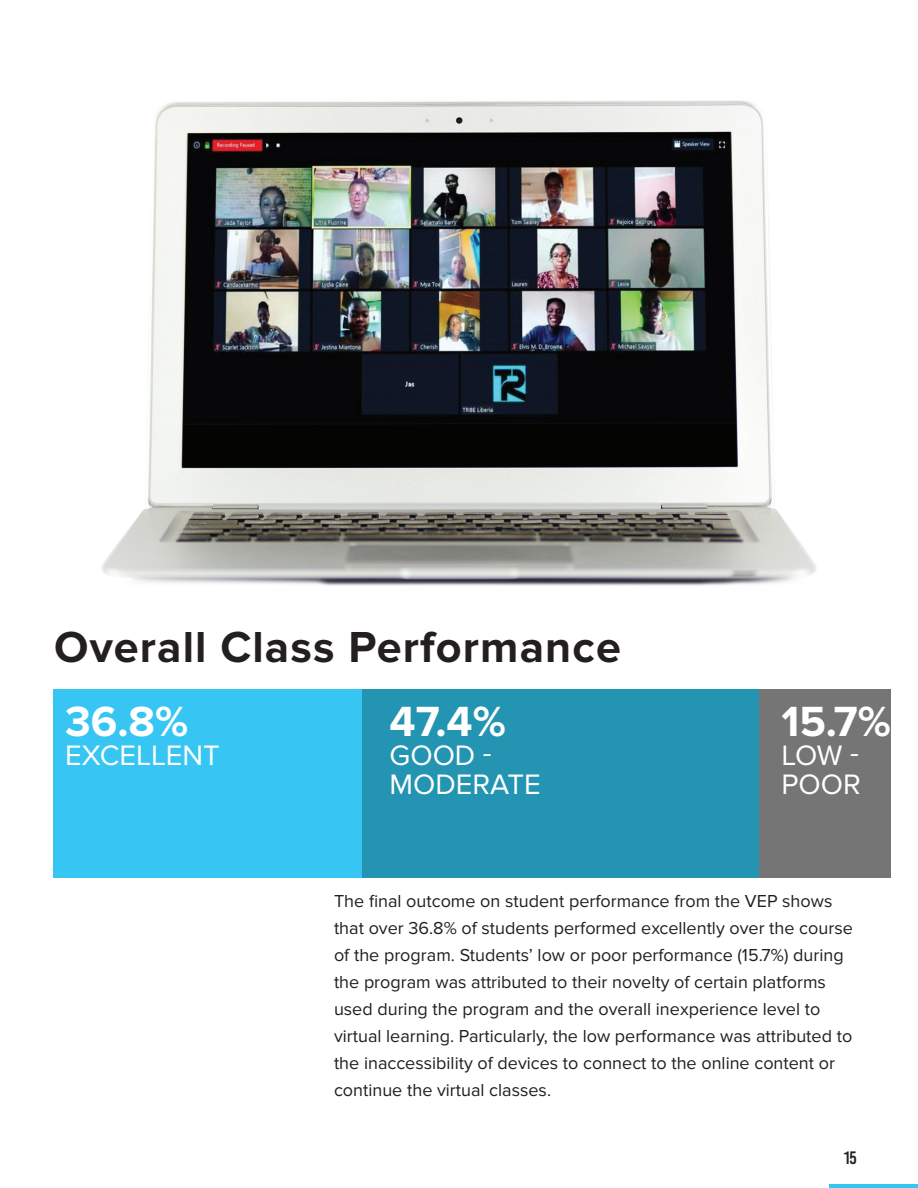
<style>
.page{position:relative;width:918px;height:1188px;background:#fff}
.page>*{position:absolute;margin:0;border:0;box-sizing:border-box;transform-origin:0 0}
.t1{font:700 45px "Proxima Nova";letter-spacing:.025em;color:#231f20}
.t2{font:700 43.8px "Proxima Nova";color:#fff}
.t3{font:29.1px/29.1px "Proxima Nova";color:#fff}
.t4{font:18px/27px "Proxima Nova";color:#231f20}
.t5{font:18px "Bebas Kai";color:#231f20}
</style>
<div class="page">
<img style="left:101px;top:100px;width:716px;height:486px">
<div style="left:54px;top:689px;width:308px;height:188px;background:#37c6f3"></div>
<div style="left:362px;top:689px;width:397px;height:188px;background:#2395b2"></div>
<div style="left:759px;top:689px;width:132px;height:188px;background:#767575"></div>
<hr style="left:830px;top:1185px;width:88px;height:3px;background:#37c6f3">
<h1 class="t1" style="left:54px;top:621px;width:568px">Overall Class Performance</h1>
<h2 class="t2" style="left:65px;top:696px;width:125px">36.8%</h2>
<h3 class="t3" style="left:65px;top:741px;width:156px">EXCELLENT</h3>
<h2 class="t2" style="left:390px;top:696px;width:118px">47.4%</h2>
<h3 class="t3" style="left:390px;top:741px;width:153px">GOOD -<br>MODERATE</h3>
<h2 class="t2" style="left:781px;top:696px;width:111px">15.7%</h2>
<h3 class="t3" style="left:781px;top:741px;width:81px">LOW -<br>POOR</h3>
<p class="t4" style="left:334px;top:888px;width:520px">The final outcome on student performance from the VEP shows that over 36.8% of students performed excellently over the course of the program. Students’ low or poor performance (15.7%) during the program was attributed to their novelty of certain platforms used during the program and the overall inexperience level to virtual learning. Particularly, the low performance was attributed to the inaccessibility of devices to connect to the online content or continue the virtual classes.</p>
<p class="t5" style="left:844px;top:1149px;width:14px">15</p>
</div>
